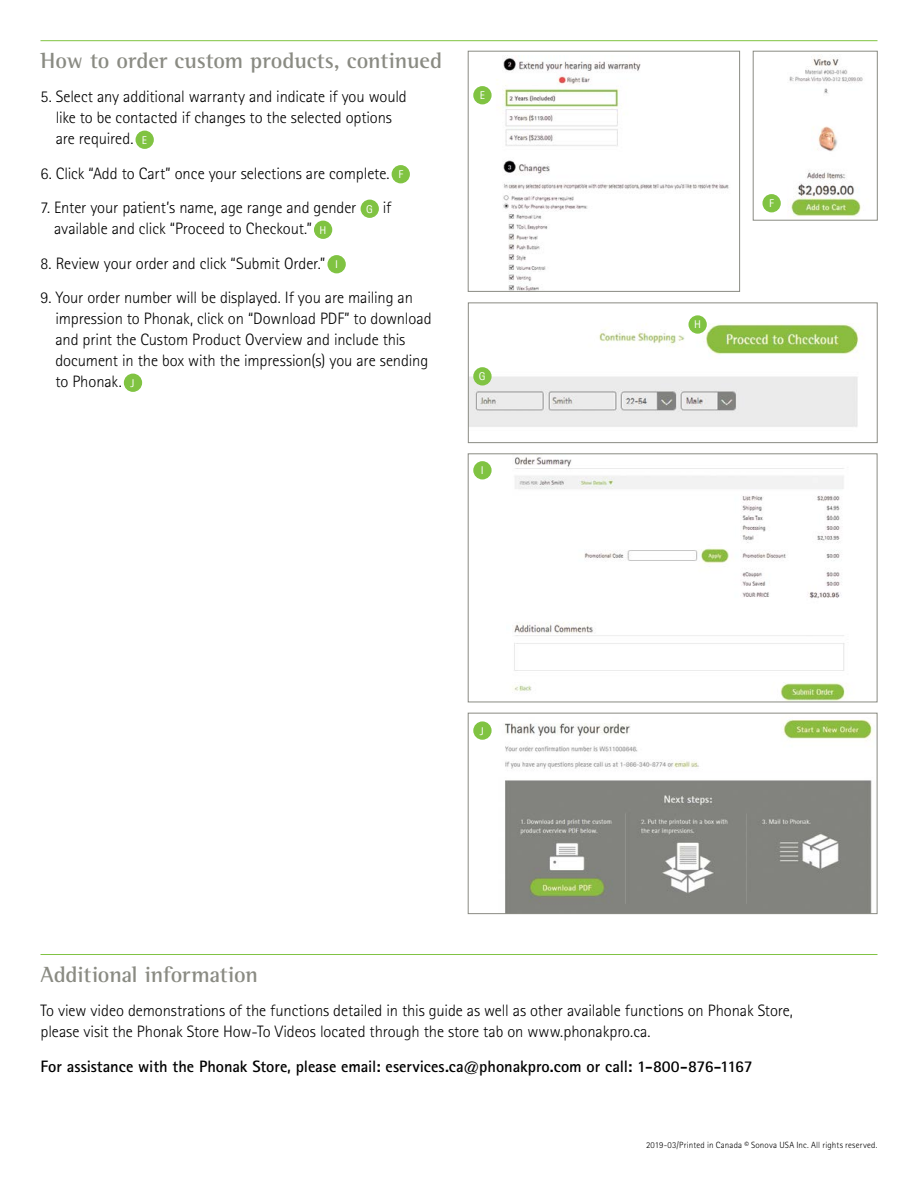
<style>
.page{position:relative;width:918px;height:1188px;background:#fff}
.page>*{position:absolute;margin:0;border:0;box-sizing:border-box;transform-origin:0 0}
.t1{font:700 22.5px "Rotis Semi Serif Pro";letter-spacing:-.005em;color:#8a8b83}
.t2{font:300 16.5px/21px "Rotis Sans Serif Pro";letter-spacing:-.005em;color:#000}
.t3{font:700 16.5px "Rotis Sans Serif Pro";letter-spacing:-.005em;color:#000}
.t4{font:11.25px "Rotis Sansfor Phonak";color:#fff}
.t5{font:300 9px "Rotis Sans Serif Pro";letter-spacing:.02em;color:#000}
.s1{font-family:"Rotis Sansfor Phonak";font-weight:400;font-size:11.25px;color:#fff}
</style>
<div class="page">
<hr style="left:40px;top:40px;width:838px;height:1px;background:#80c342">
<div style="left:136px;top:131px;width:18px;height:18px;background:#80c342;border-radius:50%"></div>
<div style="left:392px;top:165px;width:18px;height:18px;background:#80c342;border-radius:50%"></div>
<div style="left:361px;top:200px;width:18px;height:18px;background:#80c342;border-radius:50%"></div>
<div style="left:314px;top:221px;width:18px;height:18px;background:#80c342;border-radius:50%"></div>
<div style="left:327px;top:255px;width:19px;height:18px;background:#80c342;border-radius:50%"></div>
<div style="left:124px;top:374px;width:18px;height:18px;background:#80c342;border-radius:50%"></div>
<img style="left:788px;top:58px;width:75px;height:160px">
<div style="left:753px;top:51px;width:125px;height:169px;border:1px solid #8a8b83"></div>
<img style="left:486px;top:57px;width:243px;height:233px">
<div style="left:468px;top:51px;width:272px;height:241px;border:1px solid #8a8b83"></div>
<div style="left:473px;top:86px;width:19px;height:18px;background:#80c342;border-radius:50%"></div>
<div style="left:762px;top:194px;width:19px;height:18px;background:#80c342;border-radius:50%"></div>
<img style="left:470px;top:324px;width:389px;height:103px">
<div style="left:468px;top:303px;width:409px;height:140px;border:1px solid #8a8b83"></div>
<div style="left:473px;top:367px;width:19px;height:19px;background:#80c342;border-radius:50%"></div>
<div style="left:688px;top:315px;width:19px;height:19px;background:#80c342;border-radius:50%"></div>
<img style="left:513px;top:457px;width:333px;height:243px">
<div style="left:468px;top:454px;width:409px;height:248px;border:1px solid #8a8b83"></div>
<div style="left:473px;top:461px;width:19px;height:18px;background:#80c342;border-radius:50%"></div>
<img style="left:505px;top:719px;width:368px;height:193px">
<div style="left:468px;top:713px;width:409px;height:201px;border:1px solid #8a8b83"></div>
<div style="left:473px;top:721px;width:19px;height:19px;background:#80c342;border-radius:50%"></div>
<hr style="left:40px;top:954px;width:838px;height:1px;background:#80c342">
<h1 class="t1" style="left:40px;top:47px;width:403px">How to order custom products, continued</h1>
<p class="t2" style="left:56px;top:87px;width:353px;text-indent:-15px">5. Select any additional warranty and indicate if you would like to be contacted if changes to the selected options are required. <span class="s1">E</span></p>
<p class="t2" style="left:41px;top:163px;width:364px">6. Click “Add to Cart” once your selections are complete. <span class="s1">F</span></p>
<p class="t2" style="left:54px;top:198px;width:339px;text-indent:-14px">7. Enter your patient’s name, age range and gender <span class="s1">G</span> if available and click “Proceed to Checkout.” <span class="s1">H</span></p>
<p class="t2" style="left:41px;top:253px;width:299px">8. Review your order and click “Submit Order.” <span class="s1">I</span></p>
<p class="t2" style="left:55px;top:288px;width:378px;text-indent:-15px">9. Your order number will be displayed. If you are mailing an impression to Phonak, click on “Download PDF” to download and print the Custom Product Overview and include this document in the box with the impression(s) you are sending to Phonak. <span class="s1">J</span></p>
<p class="t4" style="left:480px;top:89px;width:7px">E</p>
<p class="t4" style="left:479px;top:370px;width:8px">G</p>
<p class="t4" style="left:481px;top:464px;width:4px">I</p>
<p class="t4" style="left:480px;top:724px;width:5px">J</p>
<p class="t4" style="left:694px;top:318px;width:8px">H</p>
<p class="t4" style="left:769px;top:197px;width:6px">F</p>
<h1 class="t1" style="left:40px;top:960px;width:219px">Additional information</h1>
<p class="t2" style="left:40px;top:1000px;width:754px">To view video demonstrations of the functions detailed in this guide as well as other available functions on Phonak Store, please visit the Phonak Store How-To Videos located through the store tab on www.phonakpro.ca.</p>
<p class="t3" style="left:40px;top:1056px;width:714px">For assistance with the Phonak Store, please email: eservices.ca@phonakpro.com or call: 1-800-876-1167</p>
<p class="t5" style="left:646px;top:1139px;width:233px">2019-03/Printed in Canada © Sonova USA Inc. All rights reserved.</p>
</div>
